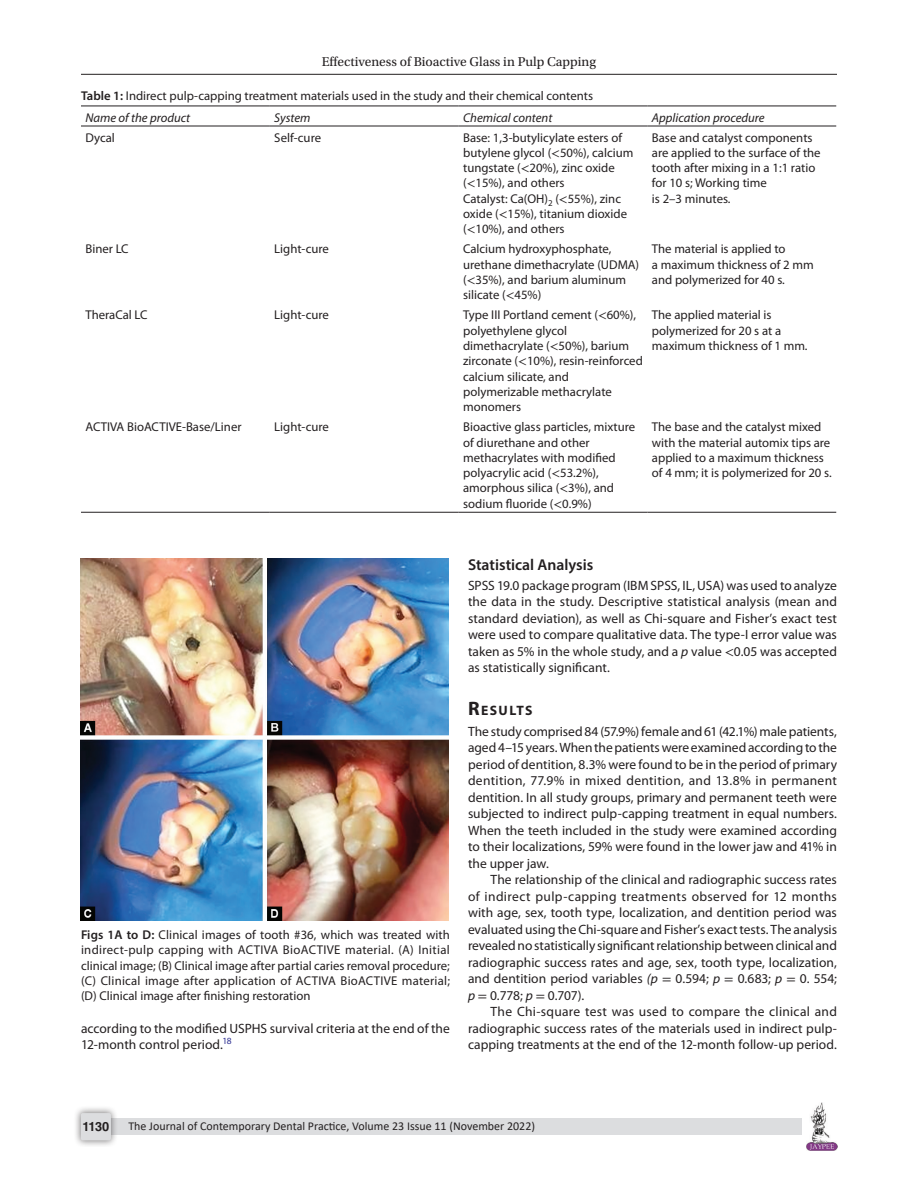
<style>
.page{position:relative;width:918px;height:1188px;background:#fff}
.page>*{position:absolute;margin:0;border:0;box-sizing:border-box;transform-origin:0 0}
.Head-2{font:600 15.75px "Myriad Pro";color:#231f20}
.Head-1{font:700 13.65px "Myriad Pro";letter-spacing:.105em;color:#231f20}
.Para-NoIndent{font:13.5px/16.5px "Myriad Pro";color:#231f20;text-align:justify}
.Para-Indent{font:13.5px/16.5px "Myriad Pro";letter-spacing:.005em;color:#231f20;text-align:justify}
.t1{font:13.5px "Utopia Std";color:#231f20}
.TableBody{font:12.75px/15.3px "Myriad Pro";color:#231f20}
.FigCaption{font:12.75px/15.3px "Myriad Pro";color:#231f20;text-align:justify}
.TableCaption{font:12.75px "Myriad Pro";color:#231f20}
.TableHeader{font:italic 12.75px "Myriad Pro";color:#231f20}
.t2{font:700 12.75px "Helvetica LT Std";color:#231f20}
.t3{font:12px "Calibri";color:#231f20}
.s1{font-weight:600}
.s2{font-family:"STIX General"}
.s3{font-style:italic}
.s4{font-size:19.5px}
</style>
<div class="page">
<hr style="left:81px;top:74px;width:756px;height:1px;background:#231f20">
<img style="left:807px;top:1103px;width:30px;height:48px">
<div style="left:96px;top:1119px;width:706px;height:16px;background:#dcdddf"></div>
<div style="left:73px;top:1106px;width:45px;height:41px;background:#231f20;opacity:.61"></div>
<div style="left:81px;top:1113px;width:30px;height:27px;background:#dcdddf;border-radius:2px"></div>
<hr style="left:81px;top:512px;width:189px;height:1px;background:#231f20">
<hr style="left:270px;top:512px;width:189px;height:1px;background:#231f20">
<hr style="left:459px;top:512px;width:188px;height:1px;background:#231f20">
<hr style="left:647px;top:512px;width:189px;height:1px;background:#231f20">
<hr style="left:81px;top:106px;width:189px;height:1px;background:#231f20">
<hr style="left:270px;top:106px;width:189px;height:1px;background:#231f20">
<hr style="left:459px;top:106px;width:188px;height:1px;background:#231f20">
<hr style="left:647px;top:106px;width:189px;height:1px;background:#231f20">
<hr style="left:81px;top:126px;width:189px;height:1px;background:#231f20">
<hr style="left:270px;top:126px;width:189px;height:1px;background:#231f20">
<hr style="left:459px;top:126px;width:188px;height:1px;background:#231f20">
<hr style="left:647px;top:126px;width:189px;height:1px;background:#231f20">
<img style="left:81px;top:559px;width:367px;height:361px">
<p class="t1" style="left:322px;top:55px;width:276px">Effectiveness of Bioactive Glass in Pulp Capping</p>
<p class="TableCaption" style="left:81px;top:87px;width:514px"><span class="s1">Table 1:</span> Indirect pulp-capping treatment materials used in the study and their chemical contents</p>
<p class="TableHeader" style="left:86px;top:109px;width:106px">Name of the product</p>
<p class="TableHeader" style="left:274px;top:109px;width:38px">System</p>
<p class="TableHeader" style="left:463px;top:109px;width:91px">Chemical content</p>
<p class="TableHeader" style="left:652px;top:109px;width:114px">Application procedure</p>
<p class="TableBody" style="left:86px;top:129px;width:31px">Dycal</p>
<p class="TableBody" style="left:274px;top:129px;width:48px">Self-cure</p>
<p class="TableBody" style="left:463px;top:129px;width:172px">Base: 1,3-butylicylate esters of butylene glycol (<span class="s2">&lt;</span>50%), calcium tungstate (<span class="s2">&lt;</span>20%), zinc oxide (<span class="s2">&lt;</span>15%), and others</p>
<p class="TableBody" style="left:463px;top:191px;width:165px">Catalyst: Ca(OH)<sub>2</sub> (<span class="s2">&lt;</span>55%), zinc oxide (<span class="s2">&lt;</span>15%), titanium dioxide (<span class="s2">&lt;</span>10%), and others</p>
<p class="TableBody" style="left:652px;top:129px;width:170px">Base and catalyst components are applied to the surface of the tooth after mixing in a 1:1 ratio for 10 s; Working time<br>is 2–3 minutes.</p>
<p class="TableBody" style="left:86px;top:241px;width:45px">Biner LC</p>
<p class="TableBody" style="left:274px;top:241px;width:56px">Light-cure</p>
<p class="TableBody" style="left:463px;top:241px;width:178px">Calcium hydroxyphosphate, urethane dimethacrylate (UDMA) (<span class="s2">&lt;</span>35%), and barium aluminum silicate (<span class="s2">&lt;</span>45%)</p>
<p class="TableBody" style="left:652px;top:241px;width:163px">The material is applied to<br>a maximum thickness of 2 mm and polymerized for 40 s.</p>
<p class="TableBody" style="left:86px;top:307px;width:64px">TheraCal LC</p>
<p class="TableBody" style="left:274px;top:307px;width:56px">Light-cure</p>
<p class="TableBody" style="left:463px;top:307px;width:181px">Type III Portland cement (<span class="s2">&lt;</span>60%), polyethylene glycol dimethacrylate (<span class="s2">&lt;</span>50%), barium zirconate (<span class="s2">&lt;</span>10%), resin-reinforced calcium silicate, and polymerizable methacrylate monomers</p>
<p class="TableBody" style="left:652px;top:307px;width:157px">The applied material is polymerized for 20 s at a maximum thickness of 1 mm.</p>
<p class="TableBody" style="left:86px;top:419px;width:158px">ACTIVA BioACTIVE-Base/Liner</p>
<p class="TableBody" style="left:274px;top:419px;width:56px">Light-cure</p>
<p class="TableBody" style="left:463px;top:419px;width:174px">Bioactive glass particles, mixture of diurethane and other methacrylates with modified polyacrylic acid (<span class="s2">&lt;</span>53.2%), amorphous silica (<span class="s2">&lt;</span>3%), and sodium fluoride (<span class="s2">&lt;</span>0.9%)</p>
<p class="TableBody" style="left:652px;top:419px;width:181px">The base and the catalyst mixed with the material automix tips are applied to a maximum thickness of 4 mm; it is polymerized for 20 s.</p>
<p class="FigCaption" style="left:81px;top:927px;width:371px"><span class="s1">Figs 1A to D:</span> Clinical images of tooth #36, which was treated with indirect-pulp capping with ACTIVA BioACTIVE material. (A) Initial clinical image; (B) Clinical image after partial caries removal procedure; (C) Clinical image after application of ACTIVA BioACTIVE material; (D) Clinical image after finishing restoration</p>
<p class="Para-Indent" style="left:81px;top:1020px;width:371px">according to the modified USPHS survival criteria at the end of the<br>12-month control period.<sup>18</sup></p>
<p class="Head-2" style="left:468px;top:555px;width:127px">Statistical Analysis</p>
<p class="Para-NoIndent" style="left:468px;top:577px;width:371px">SPSS 19.0 package program (IBM SPSS, IL, USA) was used to analyze the data in the study. Descriptive statistical analysis (mean and standard deviation), as well as Chi-square and Fisher’s exact test were used to compare qualitative data. The type-I error value was taken as 5% in the whole study, and a <span class="s3">p</span> value <span class="s2">&lt;</span>0.05 was accepted as statistically significant.</p>
<p class="Head-1" style="left:468px;top:701px;width:66px"><span class="s4">R</span>ESULTS</p>
<p class="Para-NoIndent" style="left:468px;top:723px;width:371px">The study comprised 84 (57.9%) female and 61 (42.1%) male patients, aged 4–15 years. When the patients were examined according to the period of dentition, 8.3% were found to be in the period of primary dentition, 77.9% in mixed dentition, and 13.8% in permanent dentition. In all study groups, primary and permanent teeth were subjected to indirect pulp-capping treatment in equal numbers.<br>When the teeth included in the study were examined according to their localizations, 59% were found in the lower jaw and 41% in the upper jaw.</p>
<p class="Para-Indent" style="left:468px;top:871px;width:371px;text-indent:22px">The relationship of the clinical and radiographic success rates of indirect pulp-capping treatments observed for 12 months with age, sex, tooth type, localization, and dentition period was evaluated using the Chi-square and Fisher’s exact tests. The analysis revealed no statistically significant relationship between clinical and radiographic success rates and age, sex, tooth type, localization, and dentition period variables <span class="s3">(p</span> <span class="s2">=</span> 0.594; <span class="s3">p</span> <span class="s2">=</span> 0.683; <span class="s3">p</span> <span class="s2">=</span> 0. 554; <span class="s3">p</span> <span class="s2">=</span> 0.778; <span class="s3">p</span> <span class="s2">=</span> 0.707).</p>
<p class="Para-Indent" style="left:468px;top:1003px;width:371px;text-indent:22px">The Chi-square test was used to compare the clinical and radiographic success rates of the materials used in indirect pulp&shy;capping treatments at the end of the 12-month follow-up period.</p>
<p class="t2" style="left:83px;top:1119px;width:28px">1130</p>
<p class="t3" style="left:128px;top:1117px;width:408px">The Journal of Contemporary Dental Practice, Volume 23 Issue 11 (November 2022)</p>
</div>
